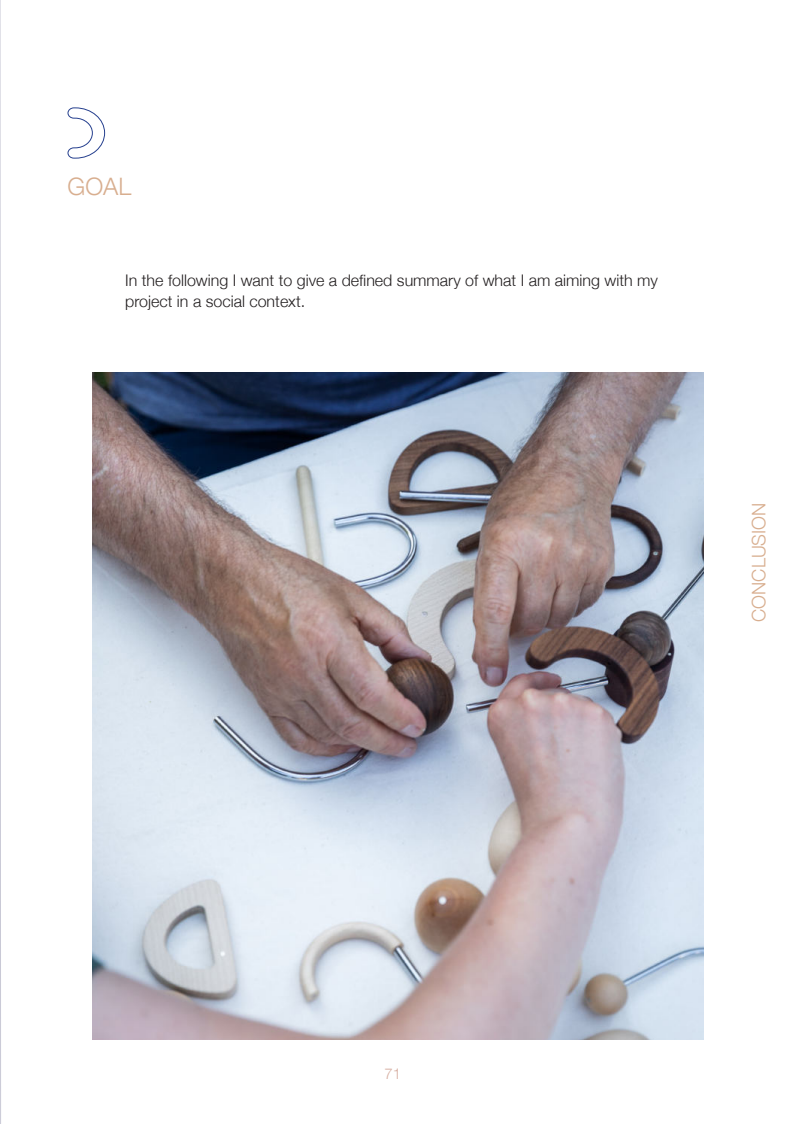
<style>
.page{position:relative;width:795px;height:1124px;background:#fff}
.page>*{position:absolute;margin:0;border:0;box-sizing:border-box;transform-origin:0 0}
.t1{font:300 24px "Helvetica Neue";color:#d8ae8f}
.t2{font:300 18.75px "Helvetica Neue";color:#d8ae8f}
.t3{font:300 16.05px/20.9px "Helvetica Neue";color:#231f20}
.t4{font:300 15px "Helvetica Neue";color:#d7afa2}
</style>
<div class="page">
<svg style="left:67px;top:107px;width:38px;height:52px"></svg>
<img style="left:93px;top:372px;width:610px;height:667px">
<svg style="left:0;top:0;width:1px;height:1123px"></svg>
<h1 class="t1" style="left:68px;top:176px;width:65px">GOAL</h1>
<p class="t3" style="left:125px;top:268px;width:534px">In the following I want to give a defined summary of what I am aiming with my project in a social context.</p>
<p class="t2" style="left:750px;top:621px;width:121px;rotate:-90deg">CONCLUSION</p>
<p class="t4" style="left:384px;top:1067px;width:18px">71</p>
</div>
